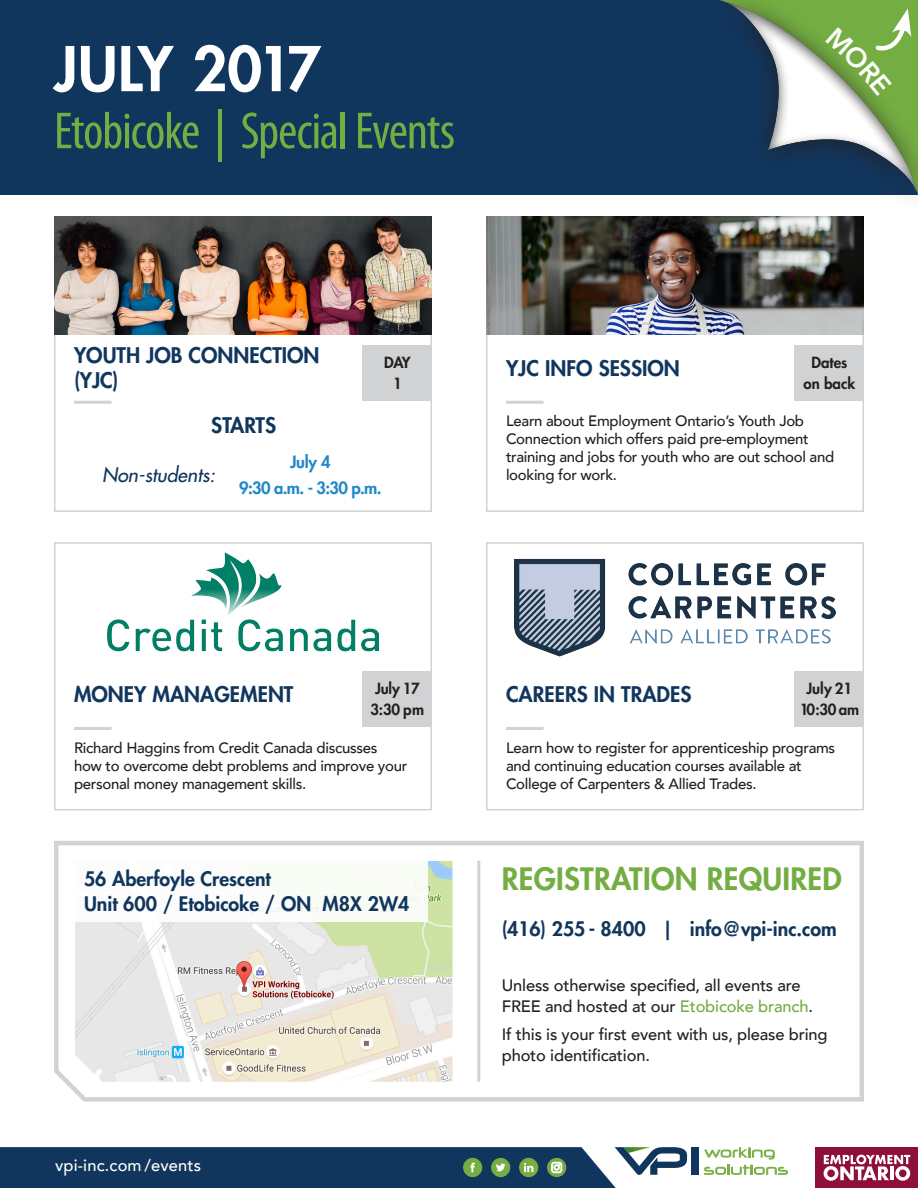
<style>
.page{position:relative;width:918px;height:1188px;background:#fff}
.page>*{position:absolute;margin:0;border:0;box-sizing:border-box;transform-origin:0 0}
.t1{font:800 60px "Futura Std";letter-spacing:-.04em;color:#fff}
.Headline{font:condensed 52.5px "Myriad Pro";letter-spacing:-.025em;color:#74ad42}
.t2{font:800 30px "Futura Std";letter-spacing:.01em;color:#74ad42}
.t3{font:800 21px "Futura Std";color:#11365e}
.t4{font:800 19.5px "Futura Std";color:#11365e}
.t5{font:italic 500 19.5px "Futura Std";color:#11365e}
.t6{font:500 16.5px/21px "Avenir";letter-spacing:-.01em;color:#231f20}
.t7{font:800 16.5px "Futura Std";letter-spacing:-.02em;color:#2088c9}
.t8{font:500 16.5px "Avenir";letter-spacing:.01em;color:#fff}
.t9{font:500 15px/18px "Avenir";letter-spacing:-.02em;color:#231f20}
.t10{font:800 15px "Futura Std";color:#231f20}
.s1{color:#74ad42}
</style>
<div class="page">
<div style="left:0;top:0;width:918px;height:195px;background:#11365e"></div>
<svg style="left:54px;top:841px;width:810px;height:261px"></svg>
<hr style="left:477px;top:861px;width:3px;height:221px;background:#d1d2d4">
<img style="left:75px;top:861px;width:378px;height:221px">
<div style="left:75px;top:861px;width:353px;height:61px;background:#fff"></div>
<div style="left:691px;top:1147px;width:7px;height:28px;background:#11365e"></div>
<svg style="left:704px;top:1147px;width:84px;height:28px"></svg>
<svg style="left:0;top:1147px;width:687px;height:41px;background:#2c4e6d"></svg>
<div style="left:816px;top:1147px;width:102px;height:41px;background:#8e0e3c"></div>
<svg style="left:824px;top:1155px;width:86px;height:26px"></svg>
<div style="left:486px;top:542px;width:378px;height:268px;border:2px solid #d1d2d4"></div>
<div style="left:54px;top:542px;width:378px;height:268px;border:2px solid #d1d2d4"></div>
<div style="left:795px;top:346px;width:69px;height:55px;background:#d1d2d4"></div>
<div style="left:795px;top:672px;width:69px;height:55px;background:#d1d2d4"></div>
<div style="left:363px;top:346px;width:69px;height:55px;background:#d1d2d4"></div>
<div style="left:363px;top:672px;width:69px;height:55px;background:#d1d2d4"></div>
<hr style="left:506px;top:401px;width:38px;height:3px;background:#d1d2d4">
<hr style="left:506px;top:727px;width:38px;height:3px;background:#d1d2d4">
<hr style="left:74px;top:401px;width:38px;height:3px;background:#d1d2d4">
<hr style="left:74px;top:727px;width:38px;height:3px;background:#d1d2d4">
<img style="left:486px;top:216px;width:378px;height:119px">
<img style="left:514px;top:558px;width:322px;height:99px">
<img style="left:54px;top:216px;width:378px;height:119px">
<img style="left:107px;top:553px;width:272px;height:99px">
<svg style="left:720px;top:0;width:198px;height:194px"></svg>
<p class="t1" style="left:54px;top:31px;width:269px">JULY 2017</p>
<p class="Headline" style="left:54px;top:99px;width:403px">Etobicoke | Special Events</p>
<p class="t3" style="left:74px;top:342px;width:247px">YOUTH JOB CONNECTION</p>
<p class="t3" style="left:74px;top:367px;width:46px">(YJC)</p>
<p class="t3" style="left:211px;top:412px;width:66px">STARTS</p>
<p class="t10" style="left:384px;top:353px;width:28px">DAY</p>
<p class="t10" style="left:393px;top:374px;width:10px">1</p>
<p class="t5" style="left:102px;top:463px;width:115px">Non-students:</p>
<p class="t7" style="left:290px;top:451px;width:42px">July 4</p>
<p class="t7" style="left:239px;top:478px;width:144px">9:30 a.m. - 3:30 p.m.</p>
<p class="t3" style="left:74px;top:681px;width:221px">MONEY MANAGEMENT</p>
<p class="t10" style="left:375px;top:679px;width:46px">July 17</p>
<p class="t10" style="left:371px;top:700px;width:55px">3:30 pm</p>
<p class="t9" style="left:74px;top:738px;width:335px">Richard Haggins from Credit Canada discusses how to overcome debt problems and improve your personal money management skills.</p>
<p class="t4" style="left:84px;top:866px;width:188px">56 Aberfoyle Crescent</p>
<p class="t4" style="left:84px;top:892px;width:327px">Unit 600 / Etobicoke / ON M8X 2W4</p>
<p class="t8" style="left:55px;top:1151px;width:148px">vpi-inc.com /events</p>
<p class="t3" style="left:506px;top:355px;width:175px">YJC INFO SESSION</p>
<p class="t10" style="left:811px;top:353px;width:37px">Dates</p>
<p class="t10" style="left:804px;top:374px;width:53px">on back</p>
<p class="t9" style="left:506px;top:411px;width:330px">Learn about Employment Ontario’s Youth Job Connection which offers paid pre-employment training and jobs for youth who are out school and looking for work.</p>
<p class="t3" style="left:506px;top:681px;width:187px">CAREERS IN TRADES</p>
<p class="t10" style="left:807px;top:679px;width:47px">July 21</p>
<p class="t10" style="left:800px;top:700px;width:61px">10:30 am</p>
<p class="t9" style="left:506px;top:738px;width:331px">Learn how to register for apprenticeship programs and continuing education courses available at<br>College of Carpenters &amp; Allied Trades.</p>
<p class="t2" style="left:502px;top:860px;width:342px">REGISTRATION REQUIRED</p>
<p class="t4" style="left:502px;top:917px;width:337px">(416) 255 - 8400 | info@vpi-inc.com</p>
<p class="t6" style="left:502px;top:974px;width:313px">Unless otherwise specified, all events are<br>FREE and hosted at our <span class="s1">Etobicoke branch</span>.</p>
<p class="t6" style="left:502px;top:1023px;width:327px">If this is your first event with us, please bring photo identification.</p>
</div>
